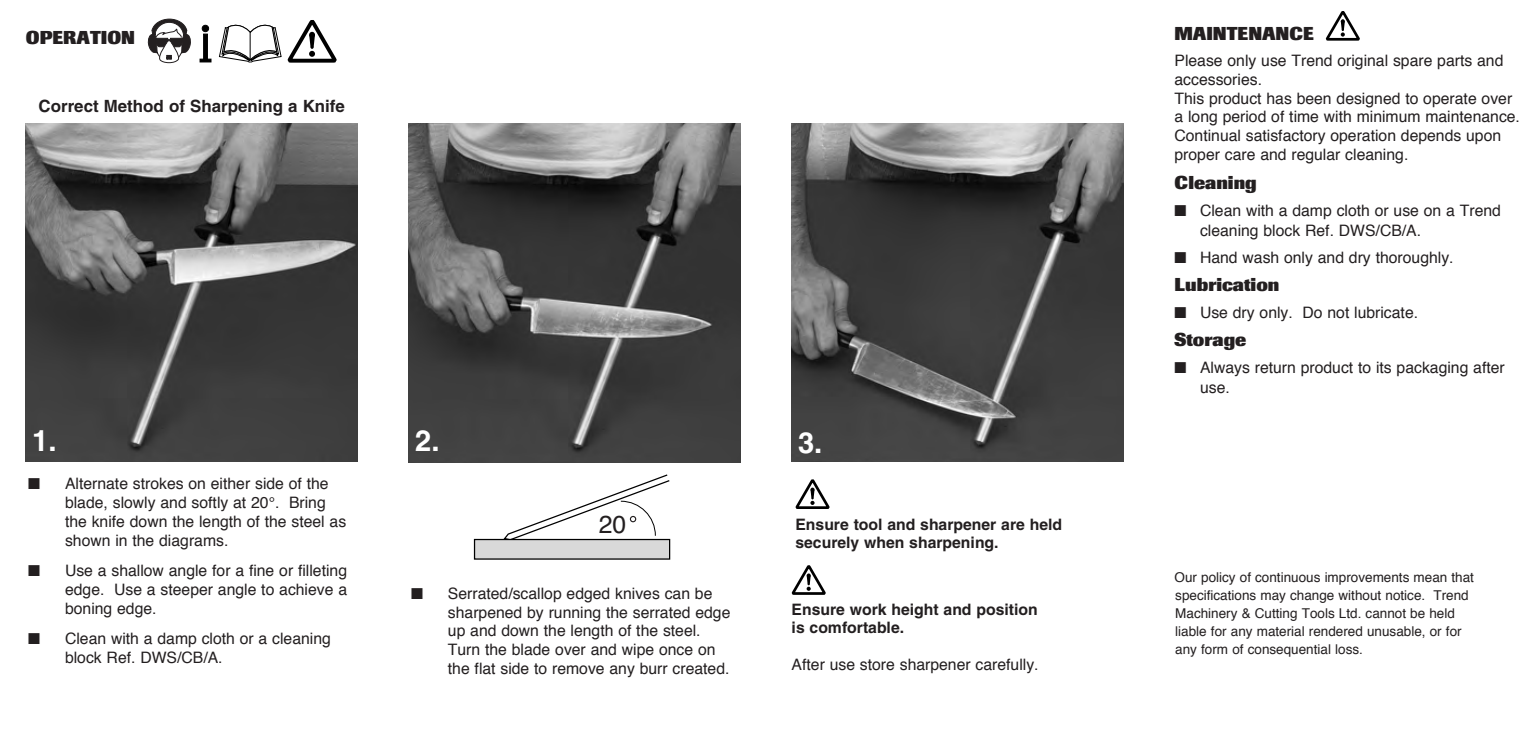
<style>
.page{position:relative;width:1531px;height:734px;background:#fff}
.page>*{position:absolute;margin:0;border:0;box-sizing:border-box;transform-origin:0 0}
.t1{font:700 29.25px "Helvetica";color:#fff}
.t2{font:24.75px "Helvetica";color:#231f20}
.t3{font:800 18.45px "Imago BQ";color:#231f20}
.t4{font:800 18.45px "Imago";color:#231f20}
.t5{font:700 16.88px "Helvetica";color:#231f20}
.Main_Text_3mm_after{font:15.75px/18.9px "Helvetica";color:#231f20}
.t6{font:700 15.75px/18px "Helvetica";color:#231f20}
.t7{font:13.5px/18px "Helvetica";color:#231f20}
</style>
<div class="page">
<img style="left:26px;top:123px;width:332px;height:338px">
<img style="left:409px;top:124px;width:331px;height:338px">
<img style="left:791px;top:123px;width:332px;height:338px">
<div style="left:474px;top:538px;width:196px;height:21px;background:#d9d9d9"></div>
<svg style="left:502px;top:474px;width:169px;height:66px"></svg>
<svg style="left:148px;top:19px;width:43px;height:44px"></svg>
<div style="left:202px;top:25px;width:7px;height:7px;background:#000;border-radius:50%"></div>
<div style="left:202px;top:25px;width:7px;height:7px;border:1px solid #000;border-radius:50%"></div>
<svg style="left:203px;top:34px;width:5px;height:25px"></svg>
<svg style="left:200px;top:59px;width:11px;height:3px"></svg>
<svg style="left:219px;top:20px;width:118px;height:43px"></svg>
<svg style="left:795px;top:479px;width:35px;height:30px"></svg>
<svg style="left:791px;top:565px;width:35px;height:30px"></svg>
<svg style="left:1325px;top:11px;width:35px;height:30px"></svg>
<p class="t4" style="left:26px;top:26px;width:111px">OPERATION</p>
<p class="t5" style="left:39px;top:95px;width:308px">Correct Method of Sharpening a Knife</p>
<p class="t1" style="left:32px;top:422px;width:26px">1.</p>
<p class="t1" style="left:415px;top:422px;width:26px">2.</p>
<p class="t1" style="left:798px;top:424px;width:26px">3.</p>
<p class="Main_Text_3mm_after" style="left:65px;top:474px;width:283px;text-indent:-37px">■ Alternate strokes on either side of the blade, slowly and softly at 20°. Bring the knife down the length of the steel as shown in the diagrams.</p>
<p class="Main_Text_3mm_after" style="left:65px;top:561px;width:283px;text-align:justify;text-indent:-37px">■ Use a shallow angle for a fine or filleting edge. Use a steeper angle to achieve a boning edge.</p>
<p class="Main_Text_3mm_after" style="left:65px;top:629px;width:267px;text-indent:-37px">■ Clean with a damp cloth or a cleaning block Ref. DWS/CB/A.</p>
<p class="t2" style="left:598px;top:504px;width:29px">20</p>
<p class="Main_Text_3mm_after" style="left:448px;top:583px;width:284px;text-indent:-37px">■ Serrated/scallop edged knives can be sharpened by running the serrated edge up and down the length of the steel.<br>Turn the blade over and wipe once on the flat side to remove any burr created.</p>
<p class="t6" style="left:795px;top:514px;width:268px">Ensure tool and sharpener are held securely when sharpening.</p>
<p class="t6" style="left:791px;top:600px;width:247px">Ensure work height and position is comfortable.</p>
<p class="Main_Text_3mm_after" style="left:791px;top:655px;width:248px">After use store sharpener carefully.</p>
<p class="t4" style="left:1174px;top:23px;width:141px">MAINTENANCE</p>
<p class="Main_Text_3mm_after" style="left:1174px;top:51px;width:347px">Please only use Trend original spare parts and accessories.<br>This product has been designed to operate over a long period of time with minimum maintenance.<br>Continual satisfactory operation depends upon proper care and regular cleaning.</p>
<p class="t3" style="left:1174px;top:171px;width:84px">Cleaning</p>
<p class="Main_Text_3mm_after" style="left:1199px;top:200px;width:302px;line-height:20.2px;text-indent:-26px">■ Clean with a damp cloth or use on a Trend cleaning block Ref. DWS/CB/A.</p>
<p class="Main_Text_3mm_after" style="left:1174px;top:248px;width:280px">■ Hand wash only and dry thoroughly.</p>
<p class="t3" style="left:1174px;top:273px;width:106px">Lubrication</p>
<p class="Main_Text_3mm_after" style="left:1174px;top:303px;width:245px">■ Use dry only. Do not lubricate.</p>
<p class="t3" style="left:1174px;top:328px;width:73px">Storage</p>
<p class="Main_Text_3mm_after" style="left:1199px;top:357px;width:306px;line-height:20.2px;text-indent:-26px">■ Always return product to its packaging after use.</p>
<p class="t7" style="left:1174px;top:568px;width:301px">Our policy of continuous improvements mean that specifications may change without notice. Trend Machinery &amp; Cutting Tools Ltd. cannot be held liable for any material rendered unusable, or for any form of consequential loss.</p>
</div>
